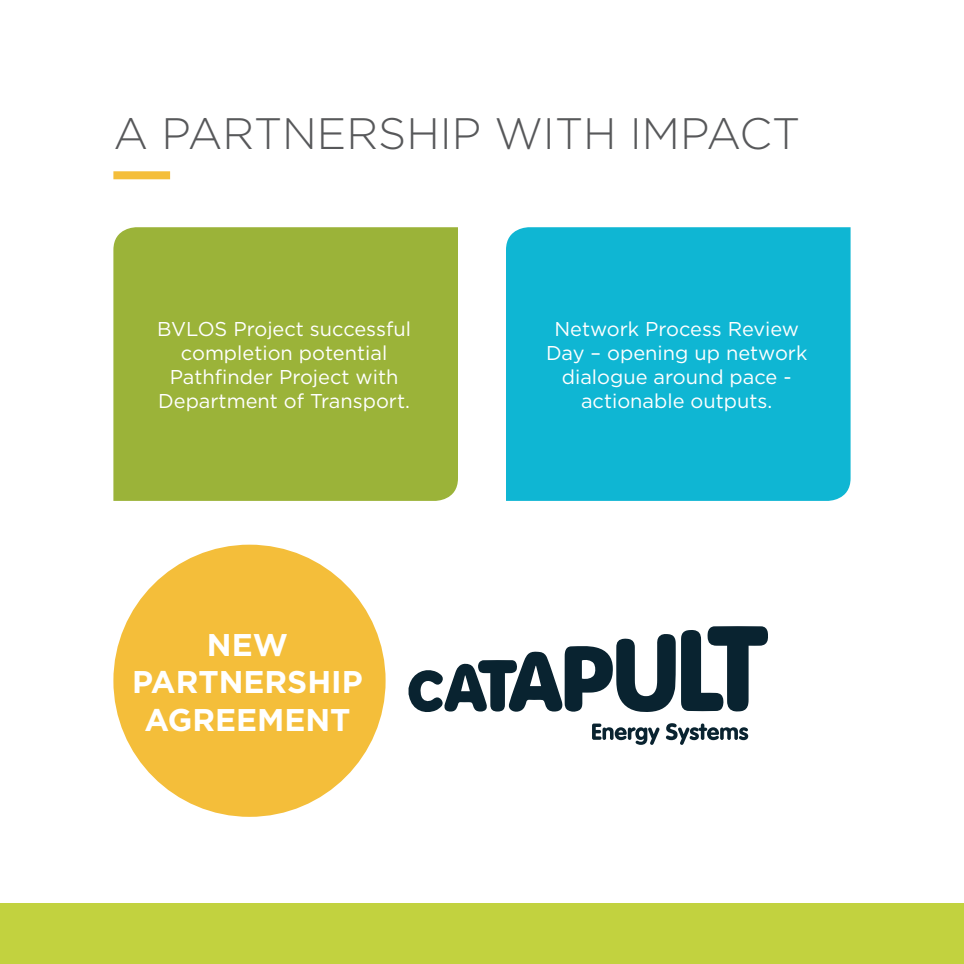
<style>
.page{position:relative;width:964px;height:964px;background:#fff}
.page>*{position:absolute;margin:0;border:0;box-sizing:border-box;transform-origin:0 0}
._2016_headings{font:300 44px "Gotham";color:#57585a}
._2016_body{font:700 31.2px/37.6px "Gotham";color:#fff;text-align:center}
._2016_body-2{font:20px/24px "Gotham";color:#fff;text-align:center}
</style>
<div class="page">
<div style="left:113px;top:545px;width:273px;height:272px;background:#f4be3a;border-radius:50%"></div>
<div style="left:0;top:903px;width:964px;height:61px;background:#c2d23f"></div>
<svg style="left:113px;top:227px;width:345px;height:274px;background:#9eb53f"></svg>
<div style="left:506px;top:227px;width:344px;height:274px;background:#0fb6d3"></div>
<div style="left:113px;top:171px;width:57px;height:8px;background:#f4be3a"></div>
<svg style="left:592px;top:723px;width:67px;height:22px"></svg>
<svg style="left:666px;top:723px;width:82px;height:22px"></svg>
<svg style="left:408px;top:626px;width:360px;height:86px"></svg>
<p class="_2016_headings" style="left:113px;top:105px;width:688px">A PARTNERSHIP WITH IMPACT</p>
<p class="_2016_body-2" style="left:157px;top:316px;width:255px">BVLOS Project successful completion potential<br>Pathfinder Project with<br>Department of Transport.</p>
<p class="_2016_body-2" style="left:546px;top:316px;width:263px">Network Process Review<br>Day – opening up network dialogue around pace - actionable outputs.</p>
<p class="_2016_body" style="left:132px;top:625px;width:232px">NEW<br>PARTNERSHIP<br>AGREEMENT</p>
</div>
